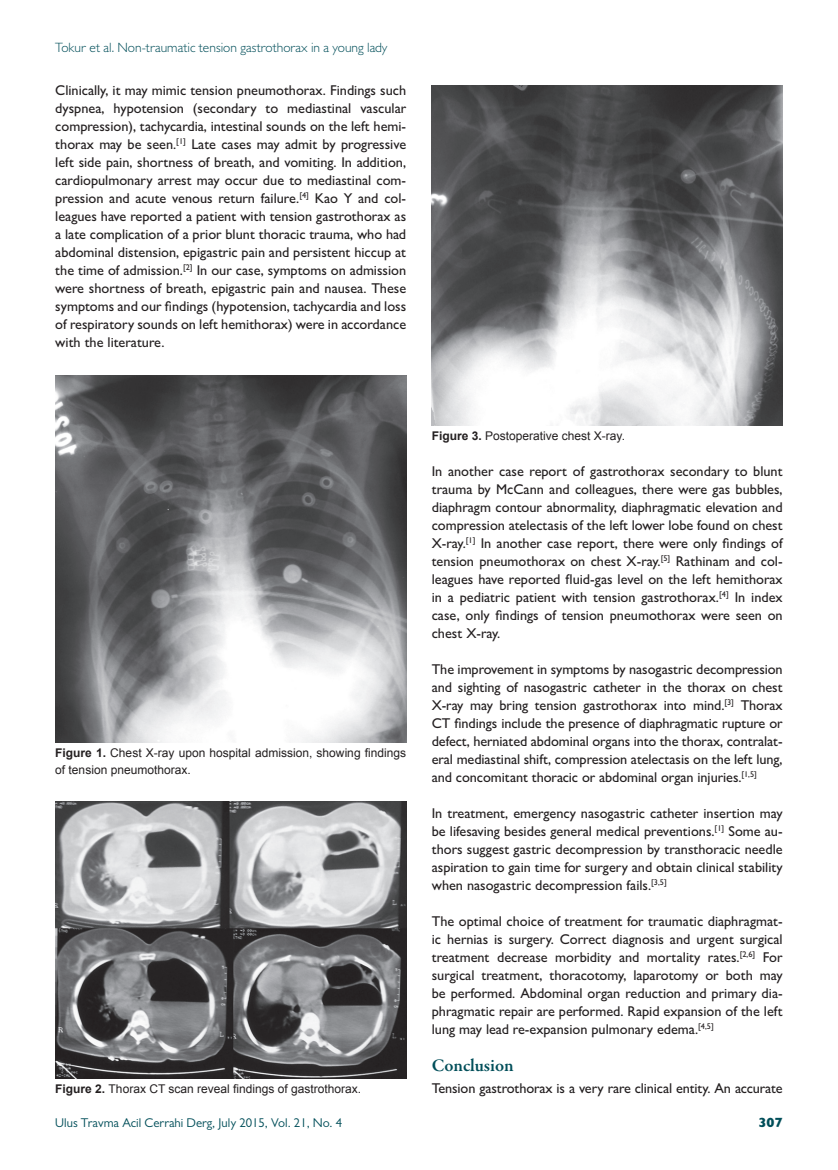
<style>
.page{position:relative;width:838px;height:1170px;background:#fff}
.page>*{position:absolute;margin:0;border:0;box-sizing:border-box;transform-origin:0 0}
.t1{font:600 18px "Garamond Premr Pro";letter-spacing:-.01em;color:#004e59}
.t2{font:500 14.25px/18px "Gill Sans MT Pro";color:#231f20;text-align:justify}
.t3{font:300 13.5px "Gill Sans MT Pro";color:#004e59}
.t4{font:800 13.5px "Gill Sans MT Pro";color:#004e59}
.t5{font:12.75px "Gill Sans MT Pro";color:#004e59}
.t6{font:12px/16.5px "Arial";color:#231f20}
.s1{font-weight:700}
</style>
<div class="page">
<img style="left:55px;top:375px;width:351px;height:367px">
<img style="left:55px;top:801px;width:351px;height:277px">
<img style="left:432px;top:85px;width:350px;height:340px">
<p class="t3" style="left:55px;top:39px;width:334px">Tokur et al. Non-traumatic tension gastrothorax in a young lady</p>
<p class="t2" style="left:55px;top:81px;width:352px">Clinically, it may mimic tension pneumothorax. Findings such dyspnea, hypotension (secondary to mediastinal vascular compression), tachycardia, intestinal sounds on the left hemi&shy;thorax may be seen.<sup>[1]</sup> Late cases may admit by progressive left side pain, shortness of breath, and vomiting. In addition, cardiopulmonary arrest may occur due to mediastinal com&shy;pression and acute venous return failure.<sup>[4]</sup> Kao Y and col&shy;leagues have reported a patient with tension gastrothorax as a late complication of a prior blunt thoracic trauma, who had abdominal distension, epigastric pain and persistent hiccup at the time of admission.<sup>[2]</sup> In our case, symptoms on admission were shortness of breath, epigastric pain and nausea. These symptoms and our findings (hypotension, tachycardia and loss of respiratory sounds on left hemithorax) were in accordance with the literature.</p>
<p class="t6" style="left:55px;top:744px;width:352px"><span class="s1">Figure 1.</span> Chest X-ray upon hospital admission, showing findings of tension pneumothorax.</p>
<p class="t6" style="left:55px;top:1080px;width:307px"><span class="s1">Figure 2.</span> Thorax CT scan reveal findings of gastrothorax.</p>
<p class="t6" style="left:432px;top:427px;width:195px"><span class="s1">Figure 3.</span> Postoperative chest X-ray.</p>
<p class="t2" style="left:432px;top:461px;width:352px">In another case report of gastrothorax secondary to blunt trauma by McCann and colleagues, there were gas bubbles, diaphragm contour abnormality, diaphragmatic elevation and compression atelectasis of the left lower lobe found on chest X-ray.<sup>[1]</sup> In another case report, there were only findings of tension pneumothorax on chest X-ray.<sup>[5]</sup> Rathinam and col&shy;leagues have reported fluid-gas level on the left hemithorax in a pediatric patient with tension gastrothorax.<sup>[4]</sup> In index case, only findings of tension pneumothorax were seen on chest X-ray.</p>
<p class="t2" style="left:432px;top:659px;width:352px">The improvement in symptoms by nasogastric decompression and sighting of nasogastric catheter in the thorax on chest X-ray may bring tension gastrothorax into mind.<sup>[3]</sup> Thorax CT findings include the presence of diaphragmatic rupture or defect, herniated abdominal organs into the thorax, contralat&shy;eral mediastinal shift, compression atelectasis on the left lung, and concomitant thoracic or abdominal organ injuries.<sup>[1,5]</sup></p>
<p class="t2" style="left:432px;top:803px;width:352px">In treatment, emergency nasogastric catheter insertion may be lifesaving besides general medical preventions.<sup>[1]</sup> Some au&shy;thors suggest gastric decompression by transthoracic needle aspiration to gain time for surgery and obtain clinical stability when nasogastric decompression fails.<sup>[3,5]</sup></p>
<p class="t2" style="left:432px;top:911px;width:352px">The optimal choice of treatment for traumatic diaphragmat&shy;ic hernias is surgery. Correct diagnosis and urgent surgical treatment decrease morbidity and mortality rates.<sup>[2,6]</sup> For surgical treatment, thoracotomy, laparotomy or both may be performed. Abdominal organ reduction and primary dia&shy;phragmatic repair are performed. Rapid expansion of the left lung may lead re-expansion pulmonary edema.<sup>[4,5]</sup></p>
<p class="t1" style="left:432px;top:1054px;width:83px">Conclusion</p>
<p class="t2" style="left:432px;top:1079px;width:352px">Tension gastrothorax is a very rare clinical entity. An accurate</p>
<p class="t5" style="left:55px;top:1115px;width:288px">Ulus Travma Acil Cerrahi Derg, July 2015, Vol. 21, No. 4</p>
<p class="t4" style="left:758px;top:1114px;width:26px">307</p>
</div>
